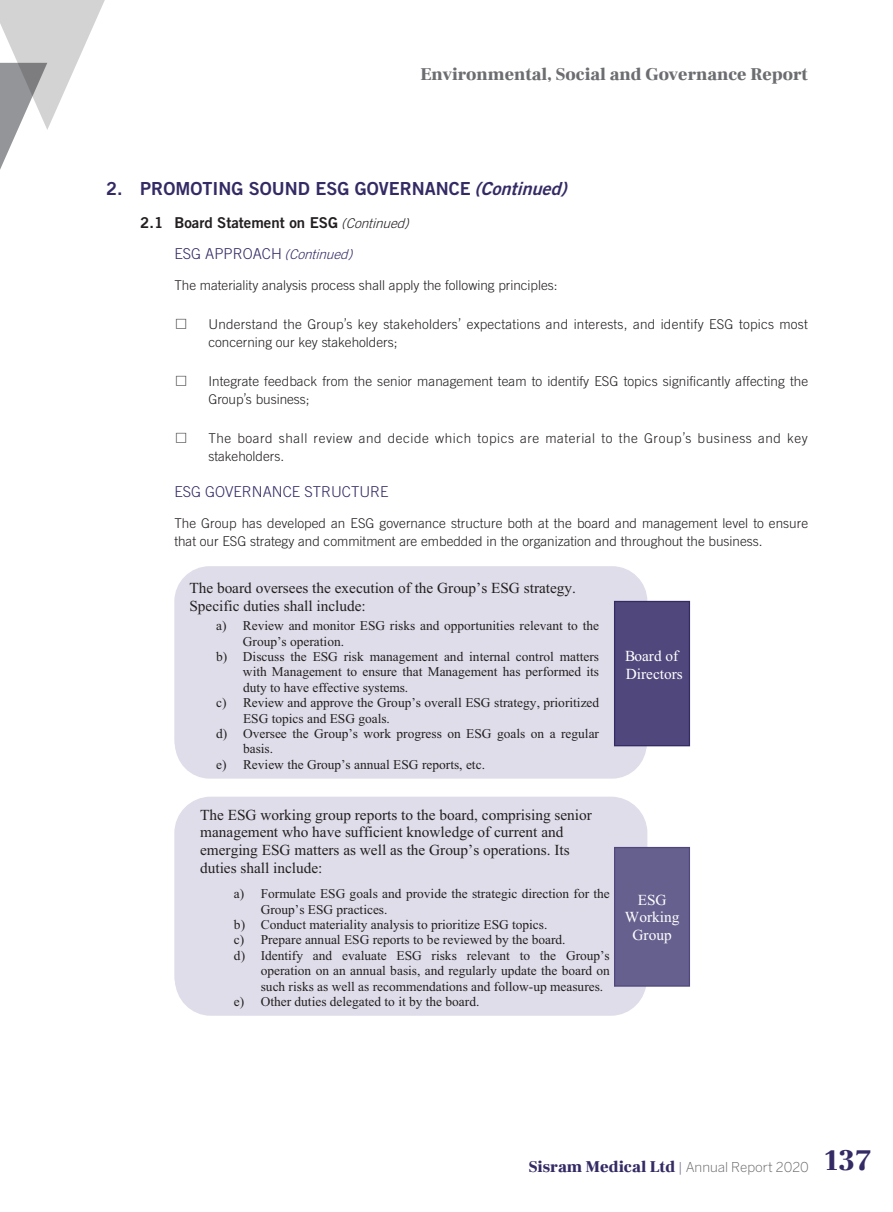
<style>
.page{position:relative;width:893px;height:1212px;background:#fff}
.page>*{position:absolute;margin:0;border:0;box-sizing:border-box;transform-origin:0 0}
.t1{font:900 30px "Frank Ruhl Libre";color:#342b65}
.t2{font:18px "Trade Gothic LT Std Bd 2";color:#342b65}
.t3{font:900 18px "Frank Ruhl Libre";color:#6c6d70}
.t4{font:900 16.5px "Frank Ruhl Libre";color:#342b65}
.t5{font:15.3px/17.5px "Times New Roman";color:#231f20}
.t6{font:15.3px/17.5px "Times New Roman";color:#fff}
.t7{font:300 15px "Trade Gothic LT Std";color:#342b65}
.t8{font:15px "Trade Gothic LT Std Bd 2";color:#231f20}
.t9{font:300 13.5px/18px "Trade Gothic LT Std";letter-spacing:.005em;color:#231f20}
.t10{font:300 13.5px/18px "Trade Gothic LT Std";letter-spacing:.045em;color:#231f20}
.t11{font:13.35px "Times New Roman";color:#231f20}
.s1{font-style:italic}
.s2{font-family:"Trade Gothic LT Std";font-weight:300;font-style:italic;font-size:13.5px}
.s3{font-style:italic;font-size:13.5px}
.s4{font-family:"M Hei HK"}
.s5{font-family:"Benton Sans";font-weight:300;font-size:13.5px;color:#565082}
.s6{font-family:"Benton Sans";font-weight:300;font-size:13.5px;color:#636366}
</style>
<div class="page">
<svg style="left:0;top:0;width:105px;height:170px"></svg>
<div style="left:174px;top:566px;width:473px;height:209px;background:#dfdde9"></div>
<div style="left:614px;top:601px;width:76px;height:145px;background:#50487c"></div>
<div style="left:174px;top:797px;width:473px;height:215px;background:#dfdde9"></div>
<div style="left:614px;top:847px;width:76px;height:140px;background:#66608f"></div>
<h2 class="t3" style="left:420px;top:63px;width:389px">Environmental, Social and Governance Report</h2>
<h2 class="t2" style="left:106px;top:177px;width:467px">2. PROMOTING SOUND ESG GOVERNANCE <span class="s1">(Continued)</span></h2>
<p class="t8" style="left:140px;top:214px;width:274px">2.1 Board Statement on ESG <span class="s2">(Continued)</span></p>
<p class="t7" style="left:174px;top:245px;width:184px">ES G A P P R O A C H <span class="s3">(Continued)</span></p>
<p class="t9" style="left:174px;top:276px;width:385px">The materiality analysis process shall apply the following principles:</p>
<p class="t9" style="left:208px;top:315px;width:601px;text-indent:-34px"><span class="s4">□</span> Understand the Group’s key stakeholders’ expectations and interests, and identify ESG topics most concerning our key stakeholders;</p>
<p class="t9" style="left:208px;top:372px;width:601px;text-indent:-34px"><span class="s4">□</span> Integrate feedback from the senior management team to identify ESG topics significantly affecting the<br>Group’s business;</p>
<p class="t10" style="left:208px;top:429px;width:601px;text-indent:-34px"><span class="s4">□</span> The board shall review and decide which topics are material to the Group’s business and key stakeholders.</p>
<p class="t7" style="left:174px;top:483px;width:216px">ESG GOVERNANCE STRUCTURE</p>
<p class="t9" style="left:174px;top:514px;width:635px">The Group has developed an ESG governance structure both at the board and management level to ensure that our ESG strategy and commitment are embedded in the organization and throughout the business.</p>
<p class="t5" style="left:189px;top:579px;width:388px">The board oversees the execution of the Group’s ESG strategy.<br>Specific duties shall include:</p>
<p class="t11" style="left:216px;top:617px;width:384px">a) Review and monitor ESG risks and opportunities relevant to the</p>
<p class="t11" style="left:243px;top:632px;width:103px">Group’s operation.</p>
<p class="t11" style="left:216px;top:648px;width:384px">b) Discuss the ESG risk management and internal control matters</p>
<p class="t11" style="left:243px;top:663px;width:358px">with Management to ensure that Management has performed its</p>
<p class="t11" style="left:243px;top:678px;width:167px">duty to have effective systems.</p>
<p class="t11" style="left:216px;top:694px;width:385px">c) Review and approve the Group’s overall ESG strategy, prioritized</p>
<p class="t11" style="left:243px;top:709px;width:148px">ESG topics and ESG goals.</p>
<p class="t11" style="left:216px;top:725px;width:384px">d) Oversee the Group’s work progress on ESG goals on a regular</p>
<p class="t11" style="left:243px;top:740px;width:32px">basis.</p>
<p class="t11" style="left:216px;top:755px;width:270px">e) Review the Group’s annual ESG reports, etc.</p>
<p class="t6" style="left:625px;top:647px;width:59px">Board of<br>Directors</p>
<p class="t5" style="left:200px;top:805px;width:393px">The ESG working group reports to the board, comprising senior management who have sufficient knowledge of current and emerging ESG matters as well as the Group’s operations. Its duties shall include:</p>
<p class="t11" style="left:234px;top:885px;width:377px">a) Formulate ESG goals and provide the strategic direction for the</p>
<p class="t11" style="left:261px;top:900px;width:128px">Group’s ESG practices.</p>
<p class="t11" style="left:234px;top:915px;width:315px">b) Conduct materiality analysis to prioritize ESG topics.</p>
<p class="t11" style="left:234px;top:931px;width:333px">c) Prepare annual ESG reports to be reviewed by the board.</p>
<p class="t11" style="left:234px;top:946px;width:377px">d) Identify and evaluate ESG risks relevant to the Group’s</p>
<p class="t11" style="left:261px;top:962px;width:351px">operation on an annual basis, and regularly update the board on</p>
<p class="t11" style="left:261px;top:977px;width:344px">such risks as well as recommendations and follow-up measures.</p>
<p class="t11" style="left:234px;top:992px;width:247px">e) Other duties delegated to it by the board.</p>
<p class="t6" style="left:625px;top:890px;width:56px;text-align:center">ESG<br>Working<br>Group</p>
<p class="t4" style="left:529px;top:1156px;width:281px">Sisram Medical Ltd <span class="s5">|</span> <span class="s6">Annual Report 2020</span></p>
<h1 class="t1" style="left:824px;top:1142px;width:50px">137</h1>
</div>
